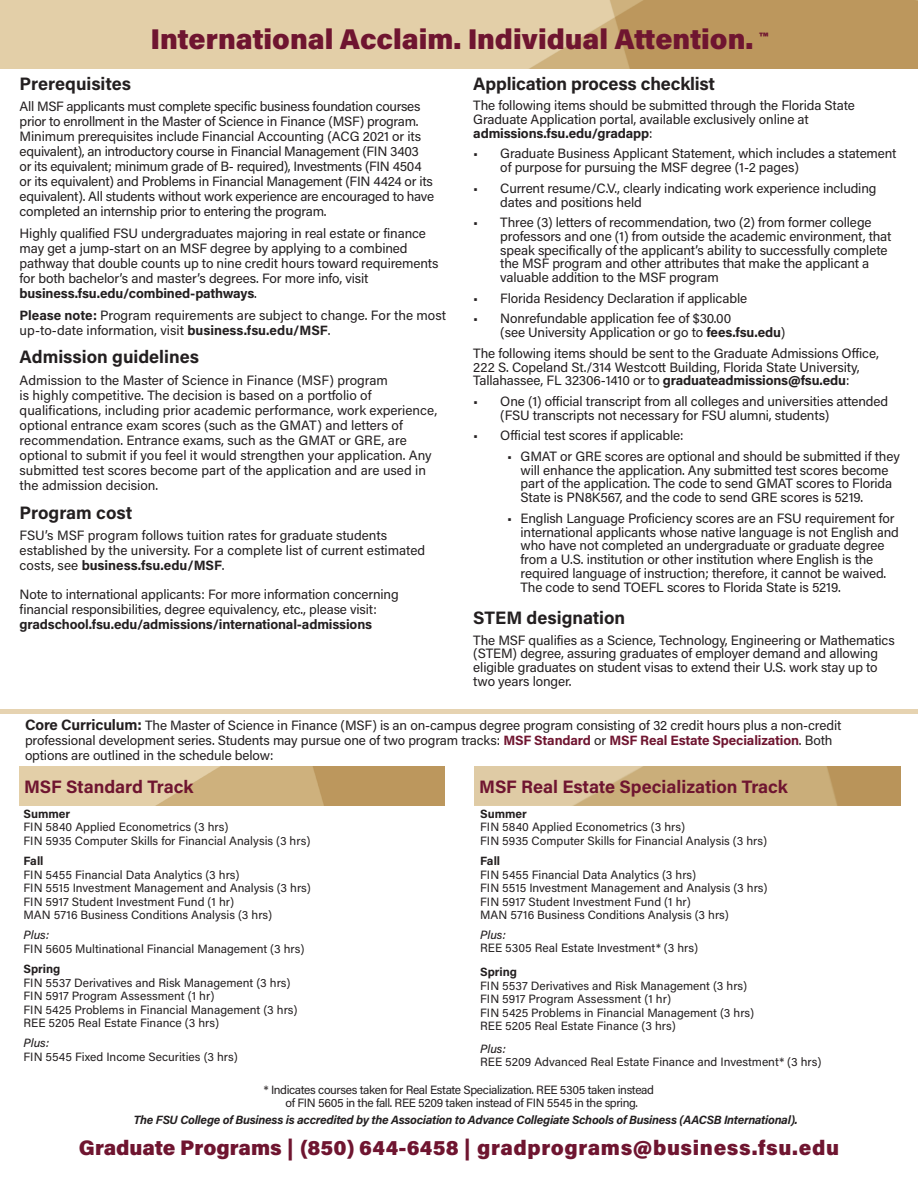
<style>
.page{position:relative;width:918px;height:1188px;background:#fff}
.page>*{position:absolute;margin:0;border:0;box-sizing:border-box;transform-origin:0 0}
.t1{font:900 28.5px "Acumin Pro";color:#6f1530}
.t2{font:900 21px "Acumin Pro";letter-spacing:.02em;color:#6f1530}
.t3{font:700 18px "Acumin Pro";letter-spacing:-.005em;color:#231f20}
.t4{font:700 18px "Acumin Pro";letter-spacing:-.005em;color:#6f1530}
.t5{font:13.5px/15px "Acumin Pro";letter-spacing:-.01em;color:#231f20}
.t6{font:700 13.5px "Acumin Pro";letter-spacing:-.01em;color:#231f20}
.t7{font:12px/13.5px "Acumin Pro";color:#231f20}
.t8{font:12px/13.5px "Acumin Pro";letter-spacing:-.03em;color:#231f20;text-align:center}
.t9{font:italic 700 12px "Acumin Pro";letter-spacing:-.02em;color:#231f20}
.t10{font:700 12px "Acumin Pro";color:#231f20}
.t11{font:italic 500 12px "Acumin Pro";color:#231f20}
.s1{font-weight:700}
.s2{font-weight:700;font-size:15px}
.s3{font-weight:700;color:#6f1530}
</style>
<div class="page">
<img style="left:0;top:0;width:918px;height:69px">
<div style="left:0;top:709px;width:918px;height:5px;background:#e6d3b1"></div>
<img style="left:19px;top:767px;width:425px;height:38px">
<img style="left:474px;top:767px;width:427px;height:38px">
<h1 class="t1" style="left:151px;top:19px;width:619px">International Acclaim. Individual Attention. <sup>™</sup></h1>
<h3 class="t3" style="left:20px;top:71px;width:113px">Prerequisites</h3>
<p class="t5" style="left:20px;top:99px;width:416px">All MSF applicants must complete specific business foundation courses prior to enrollment in the Master of Science in Finance (MSF) program.<br>Minimum prerequisites include Financial Accounting (ACG 2021 or its equivalent), an introductory course in Financial Management (FIN 3403<br>or its equivalent; minimum grade of B- required), Investments (FIN 4504 or its equivalent) and Problems in Financial Management (FIN 4424 or its equivalent). All students without work experience are encouraged to have completed an internship prior to entering the program.</p>
<p class="t5" style="left:20px;top:225px;width:420px">Highly qualified FSU undergraduates majoring in real estate or finance may get a jump-start on an MSF degree by applying to a combined pathway that double counts up to nine credit hours toward requirements for both bachelor’s and master’s degrees. For more info, visit <span class="s1">business.fsu.edu/combined-pathways</span>.</p>
<p class="t5" style="left:20px;top:307px;width:428px"><span class="s1">Please note:</span> Program requirements are subject to change. For the most up-to-date information, visit <span class="s1">business.fsu.edu/MSF</span>.</p>
<h3 class="t3" style="left:20px;top:345px;width:181px">Admission guidelines</h3>
<p class="t5" style="left:20px;top:372px;width:419px">Admission to the Master of Science in Finance (MSF) program<br>is highly competitive. The decision is based on a portfolio of qualifications, including prior academic performance, work experience, optional entrance exam scores (such as the GMAT) and letters of recommendation. Entrance exams, such as the GMAT or GRE, are optional to submit if you feel it would strengthen your application. Any submitted test scores become part of the application and are used in the admission decision.</p>
<h3 class="t3" style="left:20px;top:500px;width:114px">Program cost</h3>
<p class="t5" style="left:20px;top:528px;width:407px">FSU’s MSF program follows tuition rates for graduate students established by the university. For a complete list of current estimated costs, see <span class="s1">business.fsu.edu/MSF</span>.</p>
<p class="t5" style="left:20px;top:586px;width:381px">Note to international applicants: For more information concerning financial responsibilities, degree equivalency, etc., please visit:</p>
<p class="t6" style="left:20px;top:615px;width:354px">gradschool.fsu.edu/admissions/international-admissions</p>
<h3 class="t3" style="left:473px;top:71px;width:243px">Application process checklist</h3>
<p class="t5" style="left:473px;top:98px;width:383px;line-height:13.8px">The following items should be submitted through the Florida State<br>Graduate Application portal, available exclusively online at <span class="s1">admissions.fsu.edu/gradapp</span>:</p>
<p class="t5" style="left:500px;top:146px;width:398px;line-height:13.8px;text-indent:-27px">• Graduate Business Applicant Statement, which includes a statement of purpose for pursuing the MSF degree (1-2 pages)</p>
<p class="t5" style="left:500px;top:181px;width:378px;line-height:13.8px;text-indent:-27px">• Current resume/C.V., clearly indicating work experience including dates and positions held</p>
<p class="t5" style="left:500px;top:215px;width:393px;line-height:13.8px;text-indent:-27px">• Three (3) letters of recommendation, two (2) from former college professors and one (1) from outside the academic environment, that speak specifically of the applicant’s ability to successfully complete the MSF program and other attributes that make the applicant a valuable addition to the MSF program</p>
<p class="t5" style="left:473px;top:290px;width:275px">• Florida Residency Declaration if applicable</p>
<p class="t5" style="left:500px;top:311px;width:287px;line-height:13.8px;text-indent:-27px">• Nonrefundable application fee of $30.00<br>(see University Application or go to <span class="s1">fees.fsu.edu</span>)</p>
<p class="t5" style="left:473px;top:346px;width:407px;line-height:13.8px">The following items should be sent to the Graduate Admissions Office,<br>222 S. Copeland St./314 Westcott Building, Florida State University,<br>Tallahassee, FL 32306-1410 or to <span class="s1">graduateadmissions@fsu.edu</span>:</p>
<p class="t5" style="left:500px;top:394px;width:389px;line-height:13.8px;text-indent:-27px">• One (1) official transcript from all colleges and universities attended (FSU transcripts not necessary for FSU alumni, students)</p>
<p class="t5" style="left:473px;top:427px;width:212px">• Official test scores if applicable:</p>
<p class="t5" style="left:521px;top:449px;width:381px;line-height:13.8px;text-indent:-14px">• GMAT or GRE scores are optional and should be submitted if they will enhance the application. Any submitted test scores become part of the application. The code to send GMAT scores to Florida State is PN8K567, and the code to send GRE scores is 5219.</p>
<p class="t5" style="left:521px;top:511px;width:380px;line-height:13.8px;text-indent:-14px">• English Language Proficiency scores are an FSU requirement for international applicants whose native language is not English and who have not completed an undergraduate or graduate degree from a U.S. institution or other institution where English is the required language of instruction; therefore, it cannot be waived.<br>The code to send TOEFL scores to Florida State is 5219.</p>
<h3 class="t3" style="left:473px;top:605px;width:153px">STEM designation</h3>
<p class="t5" style="left:473px;top:632px;width:423px;line-height:13.8px">The MSF qualifies as a Science, Technology, Engineering or Mathematics (STEM) degree, assuring graduates of employer demand and allowing eligible graduates on student visas to extend their U.S. work stay up to two years longer.</p>
<p class="t5" style="left:25px;top:717px;width:818px"><span class="s2">Core Curriculum:</span> The Master of Science in Finance (MSF) is an on-campus degree program consisting of 32 credit hours plus a non-credit professional development series. Students may pursue one of two program tracks: <span class="s3">MSF Standard</span> or <span class="s3">MSF Real Estate Specialization</span>. Both options are outlined in the schedule below:</p>
<h3 class="t4" style="left:24px;top:774px;width:171px">MSF Standard Track</h3>
<h3 class="t4" style="left:479px;top:774px;width:310px">MSF Real Estate Specialization Track</h3>
<p class="t10" style="left:480px;top:805px;width:48px">Summer</p>
<p class="t7" style="left:480px;top:820px;width:288px">FIN 5840 Applied Econometrics (3 hrs)<br>FIN 5935 Computer Skills for Financial Analysis (3 hrs)</p>
<p class="t10" style="left:480px;top:853px;width:22px">Fall</p>
<p class="t7" style="left:480px;top:867px;width:289px">FIN 5455 Financial Data Analytics (3 hrs)<br>FIN 5515 Investment Management and Analysis (3 hrs)<br>FIN 5917 Student Investment Fund (1 hr)<br>MAN 5716 Business Conditions Analysis (3 hrs)</p>
<p class="t11" style="left:480px;top:926px;width:27px">Plus:</p>
<p class="t7" style="left:480px;top:941px;width:219px">REE 5305 Real Estate Investment* (3 hrs)</p>
<p class="t10" style="left:480px;top:964px;width:38px">Spring</p>
<p class="t7" style="left:480px;top:978px;width:276px">FIN 5537 Derivatives and Risk Management (3 hrs)<br>FIN 5917 Program Assessment (1 hr)<br>FIN 5425 Problems in Financial Management (3 hrs)<br>REE 5205 Real Estate Finance (3 hrs)</p>
<p class="t11" style="left:480px;top:1040px;width:27px">Plus:</p>
<p class="t7" style="left:480px;top:1055px;width:343px">REE 5209 Advanced Real Estate Finance and Investment* (3 hrs)</p>
<p class="t8" style="left:264px;top:1082px;width:392px">* Indicates courses taken for Real Estate Specialization. REE 5305 taken instead of FIN 5605 in the fall. REE 5209 taken instead of FIN 5545 in the spring.</p>
<p class="t10" style="left:24px;top:805px;width:48px">Summer</p>
<p class="t7" style="left:24px;top:820px;width:288px">FIN 5840 Applied Econometrics (3 hrs)<br>FIN 5935 Computer Skills for Financial Analysis (3 hrs)</p>
<p class="t10" style="left:24px;top:853px;width:22px">Fall</p>
<p class="t7" style="left:24px;top:867px;width:289px">FIN 5455 Financial Data Analytics (3 hrs)<br>FIN 5515 Investment Management and Analysis (3 hrs)<br>FIN 5917 Student Investment Fund (1 hr)<br>MAN 5716 Business Conditions Analysis (3 hrs)</p>
<p class="t11" style="left:24px;top:927px;width:27px">Plus:</p>
<p class="t7" style="left:24px;top:942px;width:282px">FIN 5605 Multinational Financial Management (3 hrs)</p>
<p class="t10" style="left:24px;top:961px;width:38px">Spring</p>
<p class="t7" style="left:24px;top:975px;width:276px">FIN 5537 Derivatives and Risk Management (3 hrs)<br>FIN 5917 Program Assessment (1 hr)<br>FIN 5425 Problems in Financial Management (3 hrs)<br>REE 5205 Real Estate Finance (3 hrs)</p>
<p class="t11" style="left:24px;top:1035px;width:27px">Plus:</p>
<p class="t7" style="left:24px;top:1050px;width:216px">FIN 5545 Fixed Income Securities (3 hrs)</p>
<p class="t9" style="left:134px;top:1111px;width:666px">The FSU College of Business is accredited by the Association to Advance Collegiate Schools of Business (AACSB International).</p>
<h2 class="t2" style="left:79px;top:1133px;width:762px">Graduate Programs | (850) 644-6458 | gradprograms@business.fsu.edu</h2>
</div>
